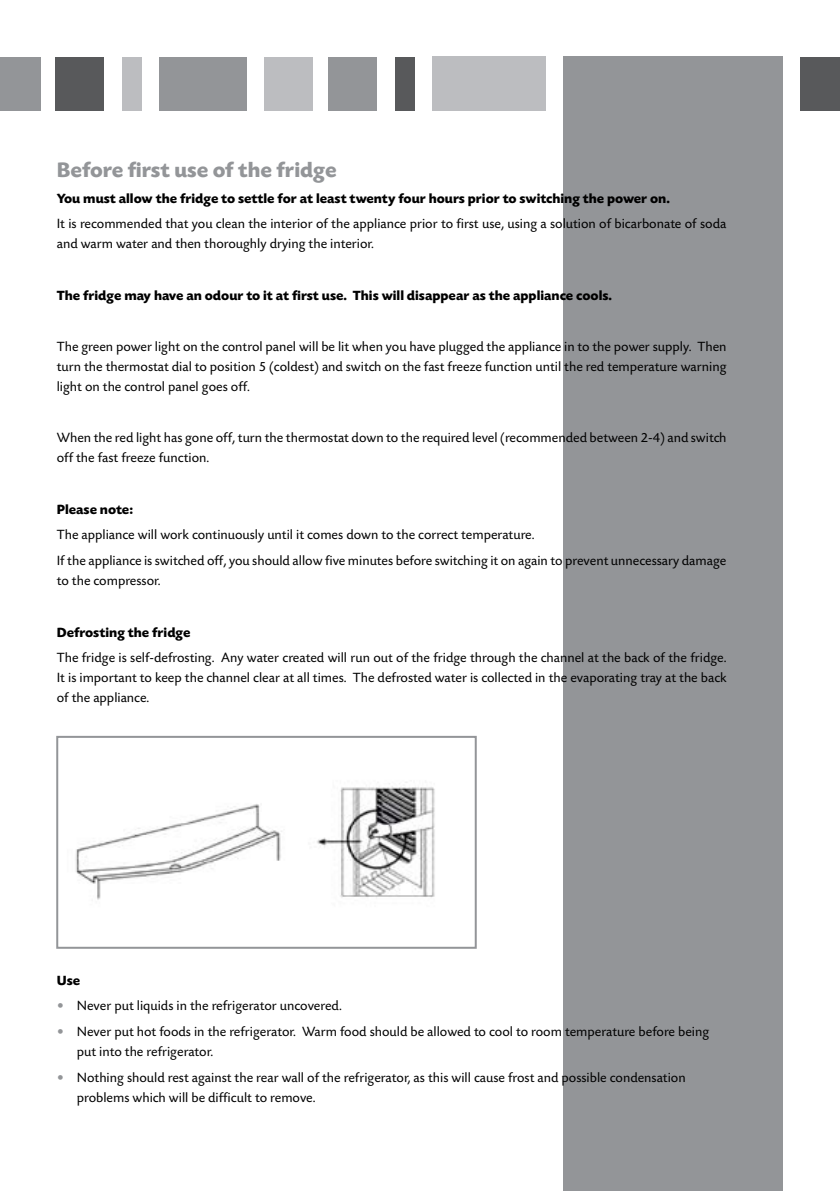
<style>
.page{position:relative;width:840px;height:1191px;background:#fff}
.page>*{position:absolute;margin:0;border:0;box-sizing:border-box;transform-origin:0 0}
.t1{font:700 22px "Today SB";color:#939598}
.t2{font:14px/20px "Today SB";color:#000}
.t3{font:700 14px "Today SB";color:#000}
.s1{color:#939598}
</style>
<div class="page">
<div style="left:800px;top:57px;width:39px;height:53px;background:#58595b"></div>
<div style="left:563px;top:57px;width:219px;height:1134px;background:#939598"></div>
<div style="left:394px;top:57px;width:20px;height:53px;background:#58595b"></div>
<div style="left:328px;top:57px;width:48px;height:53px;background:#939598"></div>
<div style="left:264px;top:57px;width:48px;height:53px;background:#bcbdc0"></div>
<div style="left:159px;top:57px;width:88px;height:53px;background:#939598"></div>
<div style="left:122px;top:57px;width:19px;height:53px;background:#bcbdc0"></div>
<div style="left:56px;top:57px;width:48px;height:53px;background:#58595b"></div>
<div style="left:0;top:57px;width:40px;height:53px;background:#939598"></div>
<div style="left:432px;top:57px;width:113px;height:54px;background:#bcbdc0"></div>
<img style="left:75px;top:782px;width:360px;height:118px">
<div style="left:56px;top:736px;width:420px;height:212px;border:2px solid #939598"></div>
<h1 class="t1" style="left:57px;top:158px;width:281px">Before first use of the fridge</h1>
<p class="t3" style="left:57px;top:190px;width:614px">You must allow the fridge to settle for at least twenty four hours prior to switching the power on.</p>
<p class="t2" style="left:57px;top:214px;width:670px">It is recommended that you clean the interior of the appliance prior to first use, using a solution of bicarbonate of soda and warm water and then thoroughly drying the interior.</p>
<p class="t3" style="left:57px;top:287px;width:556px">The fridge may have an odour to it at first use. This will disappear as the appliance cools.</p>
<p class="t2" style="left:57px;top:337px;width:671px;text-align:justify">The green power light on the control panel will be lit when you have plugged the appliance in to the power supply. Then turn the thermostat dial to position 5 (coldest) and switch on the fast freeze function until the red temperature warning light on the control panel goes off.</p>
<p class="t2" style="left:57px;top:428px;width:671px">When the red light has gone off, turn the thermostat down to the required level (recommended between 2-4) and switch off the fast freeze function.</p>
<p class="t3" style="left:57px;top:501px;width:78px">Please note:</p>
<p class="t2" style="left:57px;top:522px;width:670px;line-height:25.6px">The appliance will work continuously until it comes down to the correct temperature.<br>If the appliance is switched off, you should allow five minutes before switching it on again to prevent unnecessary damage</p>
<p class="t2" style="left:57px;top:571px;width:105px">to the compressor.</p>
<p class="t3" style="left:57px;top:624px;width:135px">Defrosting the fridge</p>
<p class="t2" style="left:57px;top:648px;width:671px;text-align:justify">The fridge is self-defrosting. Any water created will run out of the fridge through the channel at the back of the fridge.<br>It is important to keep the channel clear at all times. The defrosted water is collected in the evaporating tray at the back of the appliance.</p>
<p class="t3" style="left:57px;top:972px;width:25px">Use</p>
<p class="t2" style="left:57px;top:996px;width:286px"><span class="s1">•</span> Never put liquids in the refrigerator uncovered.</p>
<p class="t2" style="left:77px;top:1022px;width:633px;text-indent:-20px"><span class="s1">•</span> Never put hot foods in the refrigerator. Warm food should be allowed to cool to room temperature before being put into the refrigerator.</p>
<p class="t2" style="left:77px;top:1067px;width:610px;text-indent:-20px"><span class="s1">•</span> Nothing should rest against the rear wall of the refrigerator, as this will cause frost and possible condensation problems which will be difficult to remove.</p>
</div>
